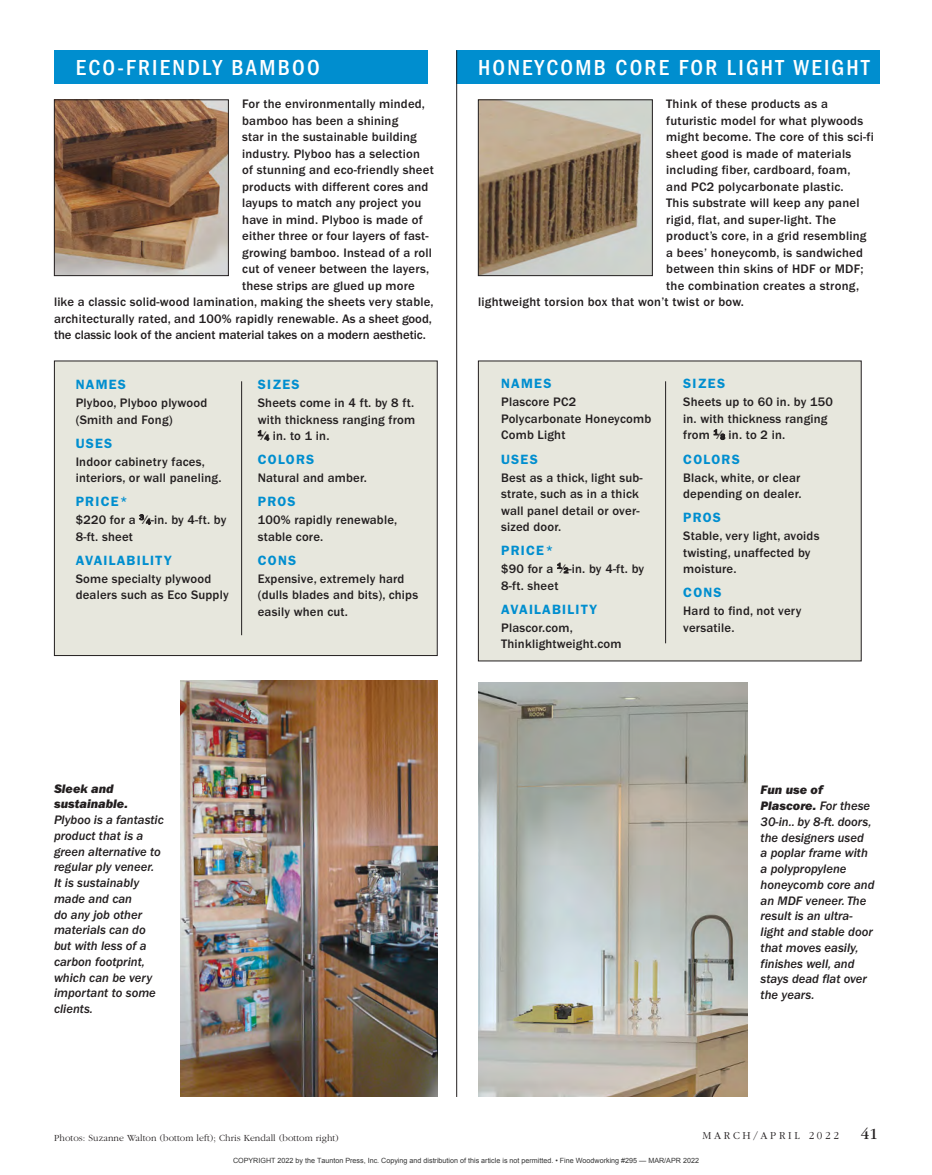
<style>
.page{position:relative;width:932px;height:1175px;background:#fff}
.page>*{position:absolute;margin:0;border:0;box-sizing:border-box;transform-origin:0 0}
.t1{font:500 condensed 22.5px "ITC Franklin Gothic Std";letter-spacing:.1em;color:#fff}
.t2{font:16.05px "ITC Garamond Std";color:#231f20}
.t3{font:600 13.5px "ITC Franklin Gothic Std";letter-spacing:.09em;color:#008ecf}
.t4{font:500 12.75px/16.5px "ITC Franklin Gothic Std";letter-spacing:.015em;color:#231f20}
.t5{font:12.75px/15.8px "ITC Franklin Gothic Std Med It";color:#231f20}
.t6{font:500 12.75px "ITC Franklin Gothic Std";letter-spacing:-.005em;color:#231f20}
.t7{font:300 11.1px "ITC Garamond Std";letter-spacing:.24em;color:#231f20}
.t8{font:300 9.75px "ITC Garamond Std";letter-spacing:.005em;color:#231f20}
.t9{font:7.2px "Arial";color:rgb(0 0 0/.8)}
.s1{font-size:8.1px}
.s2{font-family:"ITC Franklin Gothic Std Hvy It"}
</style>
<div class="page">
<div style="left:54px;top:50px;width:374px;height:34px;background:#008ecf"></div>
<div style="left:456px;top:50px;width:424px;height:34px;background:#008ecf"></div>
<img style="left:480px;top:101px;width:170px;height:173px">
<div style="left:478px;top:99px;width:174px;height:177px;border:1px solid #231f20"></div>
<div style="left:54px;top:361px;width:383px;height:294px;background:#e7e7dd"></div>
<div style="left:54px;top:360px;width:383px;height:296px;border:1px solid #231f20"></div>
<div style="left:478px;top:361px;width:383px;height:300px;background:#e7e7dd"></div>
<img style="left:180px;top:680px;width:258px;height:416px">
<img style="left:56px;top:101px;width:171px;height:173px">
<div style="left:54px;top:99px;width:175px;height:177px;border:1px solid #231f20"></div>
<hr style="left:456px;top:50px;width:1px;height:1046px;background:#231f20">
<svg style="left:139px;top:514px;width:12px;height:10px"></svg>
<svg style="left:258px;top:430px;width:11px;height:10px"></svg>
<svg style="left:557px;top:563px;width:11px;height:10px"></svg>
<svg style="left:714px;top:429px;width:11px;height:11px"></svg>
<hr style="left:241px;top:381px;width:1px;height:254px;background:#231f20">
<hr style="left:665px;top:381px;width:1px;height:262px;background:#231f20">
<img style="left:478px;top:683px;width:269px;height:413px">
<p class="t1" style="left:76px;top:55px;width:245px">ECO-FRIENDLY BAMBOO</p>
<p class="t4" style="left:242px;top:96px;width:184px">For the environmentally minded,</p>
<p class="t4" style="left:242px;top:112px;width:158px">bamboo has been a shining</p>
<p class="t4" style="left:242px;top:129px;width:176px">star in the sustainable building</p>
<p class="t4" style="left:242px;top:145px;width:179px">industry. Plyboo has a selection</p>
<p class="t4" style="left:242px;top:162px;width:193px">of stunning and eco-friendly sheet</p>
<p class="t4" style="left:242px;top:178px;width:188px">products with different cores and</p>
<p class="t4" style="left:242px;top:195px;width:181px">layups to match any project you</p>
<p class="t4" style="left:242px;top:211px;width:182px">have in mind. Plyboo is made of</p>
<p class="t4" style="left:242px;top:228px;width:188px">either three or four layers of fast-</p>
<p class="t4" style="left:242px;top:244px;width:191px">growing bamboo. Instead of a roll</p>
<p class="t4" style="left:242px;top:261px;width:188px">cut of veneer between the layers,</p>
<p class="t4" style="left:242px;top:277px;width:174px">these strips are glued up more</p>
<p class="t4" style="left:54px;top:294px;width:381px">like a classic solid-wood lamination, making the sheets very stable,</p>
<p class="t4" style="left:54px;top:310px;width:379px">architecturally rated, and 100% rapidly renewable. As a sheet good,</p>
<p class="t6" style="left:54px;top:328px;width:373px">the classic look of the ancient material takes on a modern aesthetic.</p>
<p class="t3" style="left:76px;top:377px;width:52px">NAMES</p>
<p class="t4" style="left:76px;top:395px;width:133px">Plyboo, Plyboo plywood (Smith and Fong)</p>
<p class="t3" style="left:76px;top:435px;width:38px">USES</p>
<p class="t4" style="left:76px;top:453px;width:147px">Indoor cabinetry faces, interiors, or wall paneling.</p>
<p class="t3" style="left:76px;top:494px;width:54px">PRICE*</p>
<p class="t4" style="left:76px;top:512px;width:152px">$220 for a <sup>3</sup>⁄<span class="s1">4</span>-in. by 4-ft. by<br>8-ft. sheet</p>
<p class="t3" style="left:76px;top:552px;width:98px">AVAILABILITY</p>
<p class="t4" style="left:76px;top:570px;width:154px">Some specialty plywood dealers such as Eco Supply</p>
<p class="t3" style="left:258px;top:377px;width:43px">SIZES</p>
<p class="t4" style="left:258px;top:395px;width:159px;text-align:justify">Sheets come in 4 ft. by 8 ft. with thickness ranging from <sup>1</sup>⁄<span class="s1">4</span> in. to 1 in.</p>
<p class="t3" style="left:258px;top:452px;width:58px">COLORS</p>
<p class="t4" style="left:258px;top:470px;width:111px">Natural and amber.</p>
<p class="t3" style="left:258px;top:494px;width:39px">PROS</p>
<p class="t4" style="left:258px;top:512px;width:141px">100% rapidly renewable, stable core.</p>
<p class="t3" style="left:258px;top:552px;width:40px">CONS</p>
<p class="t4" style="left:258px;top:570px;width:162px">Expensive, extremely hard (dulls blades and bits), chips easily when cut.</p>
<p class="t1" style="left:478px;top:55px;width:393px">HONEYCOMB CORE FOR LIGHT WEIGHT</p>
<p class="t4" style="left:666px;top:96px;width:163px">Think of these products as a</p>
<p class="t4" style="left:666px;top:112px;width:198px">futuristic model for what plywoods</p>
<p class="t4" style="left:666px;top:129px;width:209px">might become. The core of this sci-fi</p>
<p class="t4" style="left:666px;top:145px;width:186px">sheet good is made of materials</p>
<p class="t4" style="left:666px;top:162px;width:186px">including fiber, cardboard, foam,</p>
<p class="t4" style="left:666px;top:178px;width:179px">and PC2 polycarbonate plastic.</p>
<p class="t4" style="left:666px;top:195px;width:195px">This substrate will keep any panel</p>
<p class="t4" style="left:666px;top:211px;width:171px">rigid, flat, and super-light. The</p>
<p class="t4" style="left:666px;top:228px;width:202px">product’s core, in a grid resembling</p>
<p class="t4" style="left:666px;top:244px;width:198px">a bees’ honeycomb, is sandwiched</p>
<p class="t4" style="left:666px;top:261px;width:199px">between thin skins of HDF or MDF;</p>
<p class="t4" style="left:666px;top:277px;width:195px">the combination creates a strong,</p>
<p class="t4" style="left:478px;top:294px;width:267px">lightweight torsion box that won’t twist or bow.</p>
<p class="t3" style="left:501px;top:376px;width:52px">NAMES</p>
<p class="t4" style="left:501px;top:394px;width:152px">Plascore PC2<br>Polycarbonate Honeycomb<br>Comb Light</p>
<p class="t3" style="left:501px;top:451px;width:38px">USES</p>
<p class="t4" style="left:501px;top:469px;width:143px">Best as a thick, light sub&shy;strate, such as in a thick wall panel detail or over&shy;sized door.</p>
<p class="t3" style="left:501px;top:542px;width:54px">PRICE*</p>
<p class="t4" style="left:501px;top:560px;width:144px">$90 for a <sup>1</sup>⁄<span class="s1">2</span>-in. by 4-ft. by<br>8-ft. sheet</p>
<p class="t3" style="left:501px;top:601px;width:98px">AVAILABILITY</p>
<p class="t4" style="left:501px;top:619px;width:122px">Plascor.com,<br>Thinklightweight.com</p>
<p class="t3" style="left:683px;top:376px;width:43px">SIZES</p>
<p class="t4" style="left:683px;top:394px;width:151px">Sheets up to 60 in. by 150 in. with thickness ranging from <sup>1</sup>⁄<span class="s1">8</span> in. to 2 in.</p>
<p class="t3" style="left:683px;top:451px;width:58px">COLORS</p>
<p class="t4" style="left:683px;top:469px;width:120px">Black, white, or clear depending on dealer.</p>
<p class="t3" style="left:683px;top:509px;width:39px">PROS</p>
<p class="t4" style="left:683px;top:527px;width:138px">Stable, very light, avoids twisting, unaffected by moisture.</p>
<p class="t3" style="left:683px;top:584px;width:40px">CONS</p>
<p class="t4" style="left:683px;top:602px;width:120px">Hard to find, not very versatile.</p>
<p class="t5" style="left:54px;top:780px;width:111px"><span class="s2">Sleek and sustainable.<br></span>Plyboo is a fantastic product that is a green alternative to regular ply veneer.<br>It is sustainably made and can<br>do any job other materials can do but with less of a carbon footprint, which can be very important to some clients.</p>
<p class="t5" style="left:760px;top:782px;width:115px"><span class="s2">Fun use of<br>Plascore.</span> For these<br>30-in.. by 8-ft. doors, the designers used<br>a poplar frame with a polypropylene honeycomb core and an MDF veneer. The result is an ultra&shy;light and stable door that moves easily, finishes well, and stays dead flat over the years.</p>
<p class="t8" style="left:54px;top:1132px;width:286px">Photos: Suzanne Walton (bottom left); Chris Kendall (bottom right)</p>
<p class="t7" style="left:702px;top:1129px;width:138px">March/April 2022</p>
<p class="t2" style="left:860px;top:1124px;width:19px">41</p>
<p class="t9" style="left:233px;top:1155px;width:467px">COPYRIGHT 2022 by the Taunton Press, Inc. Copying and distribution of this article is not permitted. • Fine Woodworking #295 — MAR/APR 2022</p>
</div>
